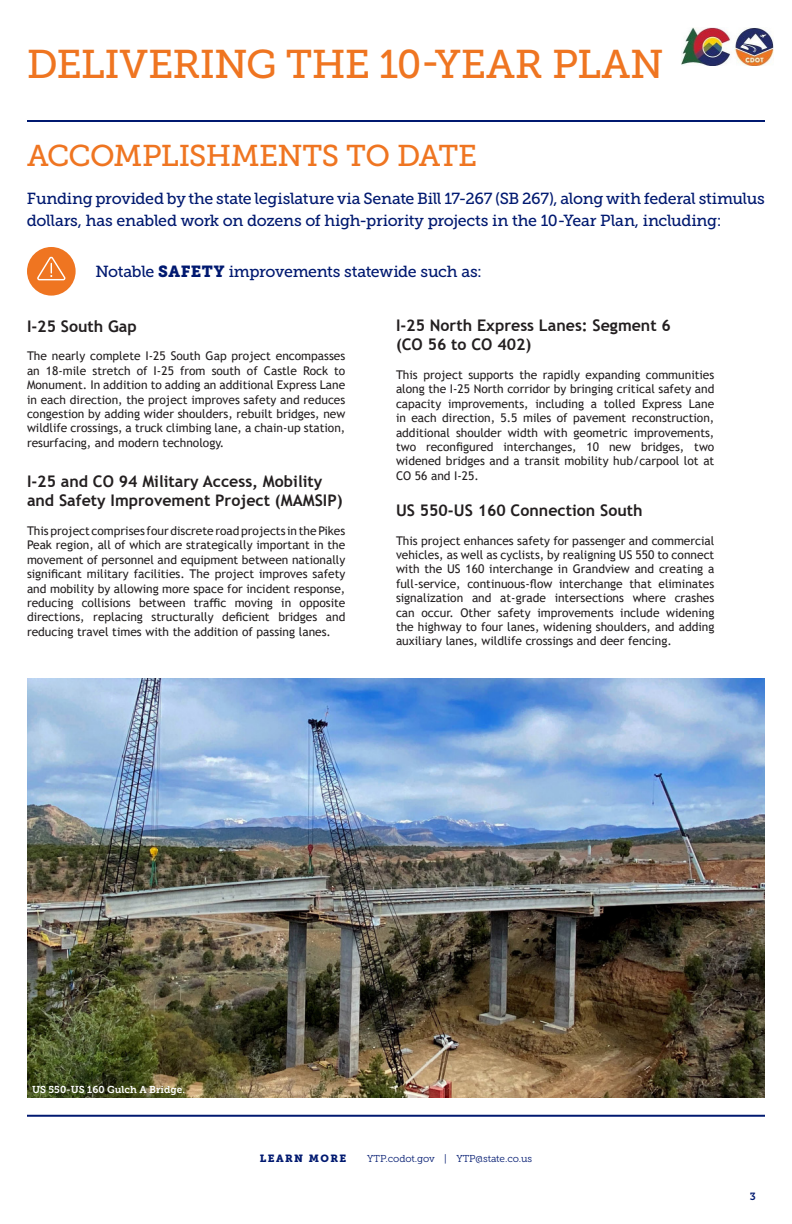
<style>
.page{position:relative;width:792px;height:1224px;background:#fff}
.page>*{position:absolute;margin:0;border:0;box-sizing:border-box;transform-origin:0 0}
.t1{font:40px "Museo Slab 500";letter-spacing:-.015em;color:#ef7521}
.t2{font:30px "Museo Slab 500";letter-spacing:-.02em;color:#ef7521}
.t3{font:16px/22px "Museo Slab 500";letter-spacing:-.02em;color:#001970}
.t4{font:700 16px/19.2px "Trebuchet MS";color:#231f20}
.t5{font:12px/14.4px "Trebuchet MS";color:#231f20;text-align:justify}
.t6{font:10.4px "Museo Slab 900";letter-spacing:.14em;color:#001970}
.t7{font:10.4px "Museo Slab 700";color:#001970}
.t8{font:10px "Museo Slab 300";letter-spacing:-.01em;color:#001970}
.t9{font:10px "Museo Slab 700";color:#fff}
.s1{font-family:"Museo Slab 900"}
</style>
<div class="page">
<hr style="left:27px;top:1115px;width:738px;height:2px;background:#001970">
<hr style="left:27px;top:120px;width:738px;height:2px;background:#001970">
<img style="left:27px;top:678px;width:738px;height:420px">
<div style="left:27px;top:247px;width:49px;height:49px;background:#ef7521;border-radius:50%"></div>
<svg style="left:37px;top:256px;width:29px;height:25px"></svg>
<img style="left:681px;top:27px;width:92px;height:38px">
<p class="t1" style="left:27px;top:42px;width:638px">DELIVERING THE 10-YEAR PLAN</p>
<p class="t2" style="left:27px;top:139px;width:451px">ACCOMPLISHMENTS TO DATE</p>
<p class="t3" style="left:27px;top:188px;width:739px">Funding provided by the state legislature via Senate Bill 17-267 (SB 267), along with federal stimulus dollars, has enabled work on dozens of high-priority projects in the 10-Year Plan, including:</p>
<p class="t3" style="left:95px;top:261px;width:388px">Notable <span class="s1">SAFETY</span> improvements statewide such as:</p>
<p class="t4" style="left:27px;top:316px;width:111px">I-25 South Gap</p>
<p class="t5" style="left:27px;top:349px;width:320px">The nearly complete I-25 South Gap project encompasses an 18-mile stretch of I-25 from south of Castle Rock to Monument. In addition to adding an additional Express Lane in each direction, the project improves safety and reduces congestion by adding wider shoulders, rebuilt bridges, new wildlife crossings, a truck climbing lane, a chain-up station, resurfacing, and modern technology.</p>
<p class="t4" style="left:27px;top:472px;width:317px">I-25 and CO 94 Military Access, Mobility and Safety Improvement Project (MAMSIP)</p>
<p class="t5" style="left:27px;top:524px;width:320px">This project comprises four discrete road projects in the Pikes Peak region, all of which are strategically important in the movement of personnel and equipment between nationally significant military facilities. The project improves safety and mobility by allowing more space for incident response, reducing collisions between traffic moving in opposite directions, replacing structurally deficient bridges and reducing travel times with the addition of passing lanes.</p>
<p class="t4" style="left:396px;top:316px;width:276px">I-25 North Express Lanes: Segment 6 (CO 56 to CO 402)</p>
<p class="t5" style="left:396px;top:368px;width:320px">This project supports the rapidly expanding communities along the I-25 North corridor by bringing critical safety and capacity improvements, including a tolled Express Lane in each direction, 5.5 miles of pavement reconstruction, additional shoulder width with geometric improvements, two reconfigured interchanges, 10 new bridges, two widened bridges and a transit mobility hub/carpool lot at CO 56 and I-25.</p>
<p class="t4" style="left:396px;top:501px;width:248px">US 550-US 160 Connection South</p>
<p class="t5" style="left:396px;top:533px;width:320px">This project enhances safety for passenger and commercial vehicles, as well as cyclists, by realigning US 550 to connect with the US 160 interchange in Grandview and creating a full-service, continuous-flow interchange that eliminates signalization and at-grade intersections where crashes can occur. Other safety improvements include widening the highway to four lanes, widening shoulders, and adding auxiliary lanes, wildlife crossings and deer fencing.</p>
<p class="t9" style="left:32px;top:1083px;width:155px">US 550-US 160 Gulch A Bridge.</p>
<p class="t6" style="left:260px;top:1152px;width:88px">LEARN MORE</p>
<p class="t8" style="left:367px;top:1153px;width:167px">YTP.codot.gov | YTP@state.co.us</p>
<p class="t7" style="left:750px;top:1191px;width:8px">3</p>
</div>
